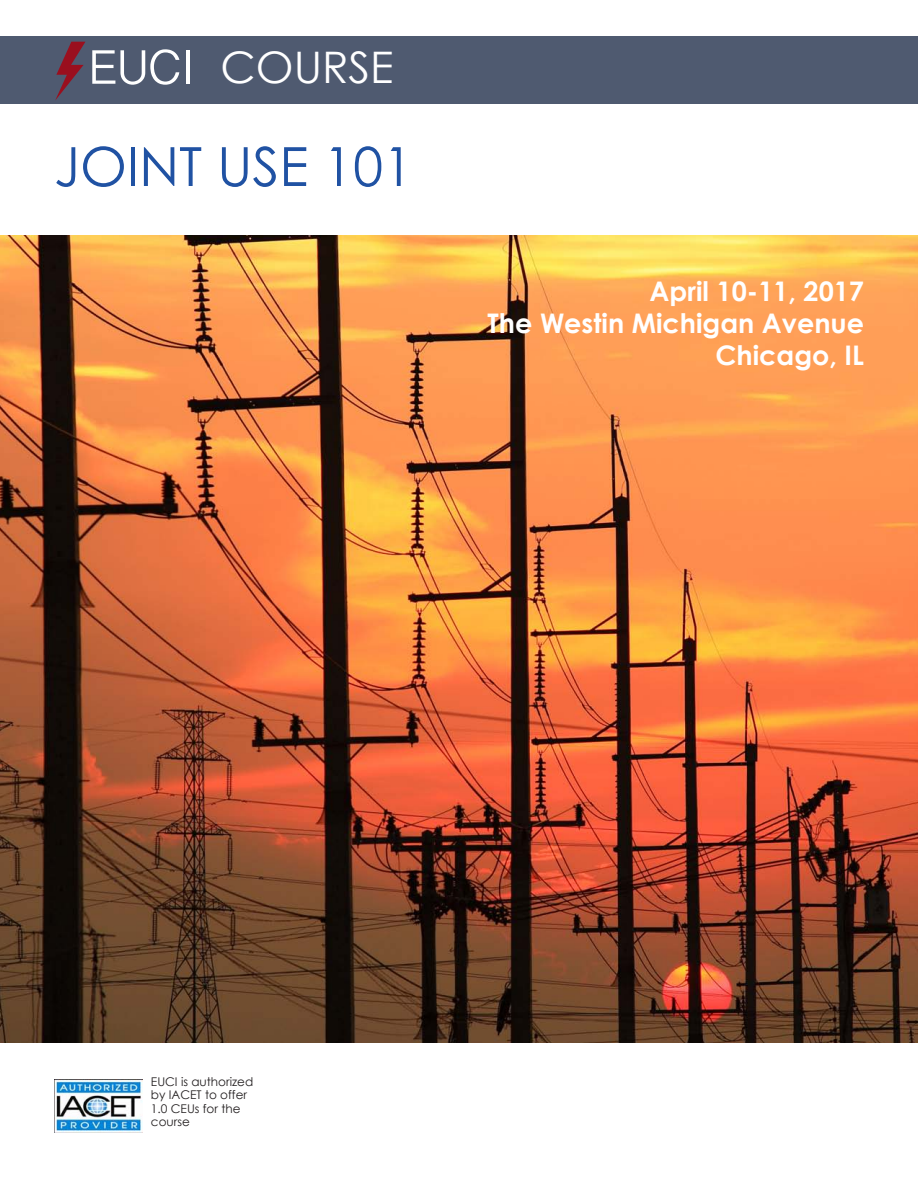
<style>
.page{position:relative;width:918px;height:1188px;background:#fff}
.page>*{position:absolute;margin:0;border:0;box-sizing:border-box;transform-origin:0 0}
.t1{font:54px "Century Gothic";color:#2052a3}
.t2{font:43.5px "Century Gothic";color:#fff}
.t3{font:700 27px "Century Gothic";color:#fff}
.t4{font:12px/13.5px "Century Gothic";color:#231f20}
</style>
<div class="page">
<img style="left:0;top:236px;width:918px;height:806px">
<div style="left:0;top:36px;width:918px;height:68px;background:#4f5a70"></div>
<svg style="left:92px;top:49px;width:87px;height:36px"></svg>
<hr style="left:186px;top:50px;width:4px;height:34px;background:#fff">
<svg style="left:55px;top:42px;width:30px;height:58px"></svg>
<img style="left:55px;top:1080px;width:87px;height:52px">
<p class="t2" style="left:220px;top:37px;width:175px">COURSE</p>
<p class="t1" style="left:54px;top:129px;width:360px">JOINT USE 101</p>
<p class="t3" style="left:650px;top:270px;width:216px">April 10-11, 2017</p>
<p class="t3" style="left:488px;top:303px;width:378px">The Westin Michigan Avenue</p>
<p class="t3" style="left:716px;top:335px;width:150px">Chicago, IL</p>
<p class="t4" style="left:151px;top:1075px;width:104px">EUCI is authorized by IACET to offer<br>1.0 CEUs for the course</p>
</div>
